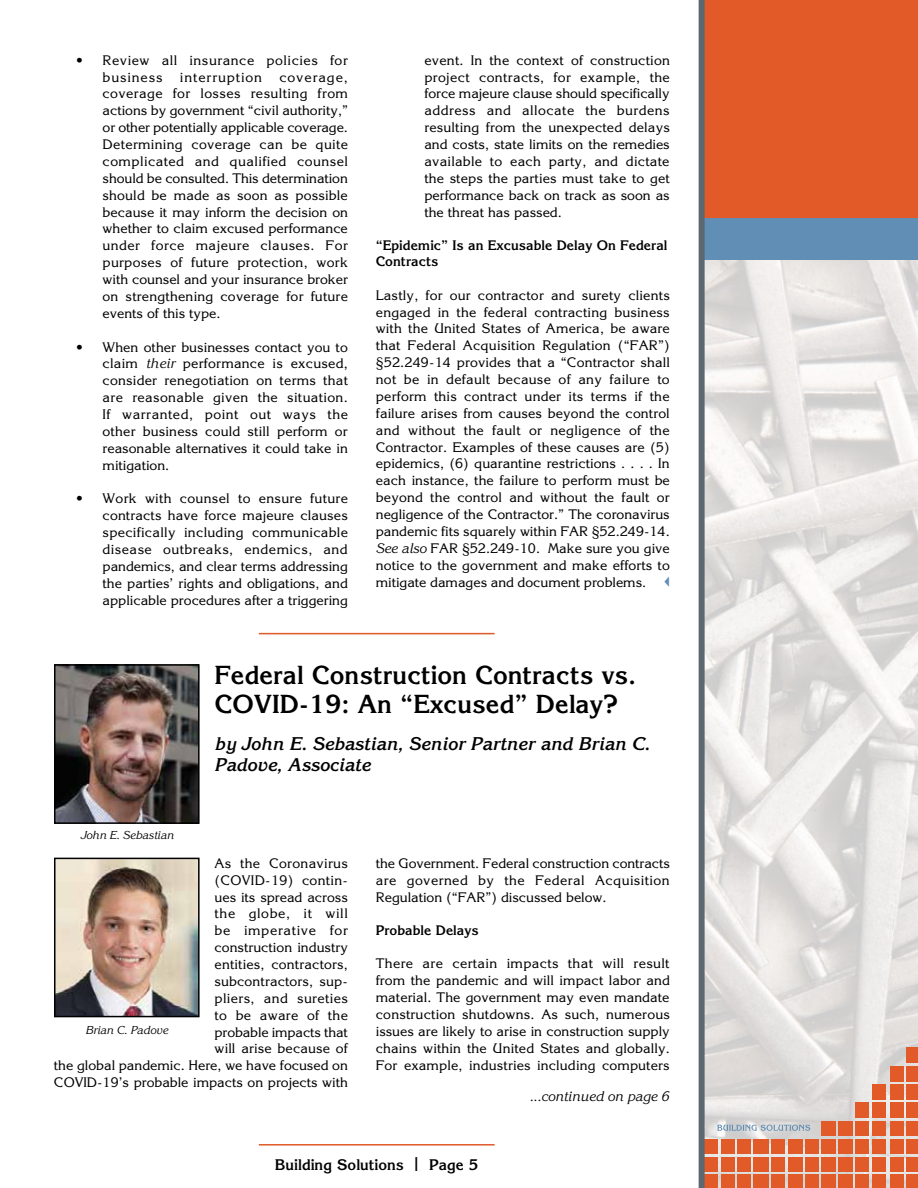
<style>
.page{position:relative;width:918px;height:1188px;background:#fff}
.page>*{position:absolute;margin:0;border:0;box-sizing:border-box;transform-origin:0 0}
.t1{font:700 25.5px/29.2px "Korinna";color:#000}
.t2{font:italic 700 18px/21px "Korinna";color:#000}
.t3{font:700 15px "Korinna";color:#000}
.t4{font:13.5px/16.8px "Korinna";letter-spacing:.005em;color:#000;text-align:justify}
.t5{font:700 13.5px/16.2px "Korinna";color:#000}
.t6{font:13.5px/16.8px "Korinna";letter-spacing:.04em;color:#000}
.t7{font:italic 13.5px "Korinna";color:#000}
.t8{font:13.5px "Korinna";letter-spacing:.065em;color:#000}
.t9{font:italic 11.25px "Korinna";color:#000}
.s1{font-style:italic}
.s2{font-size:19.5px}
</style>
<div class="page">
<img style="left:705px;top:259px;width:213px;height:929px">
<hr style="left:259px;top:1144px;width:236px;height:2px;background:#e05928">
<div style="left:704px;top:0;width:214px;height:220px;background:#e15a28"></div>
<div style="left:703px;top:218px;width:215px;height:41px;background:#618eb5"></div>
<div style="left:907px;top:1047px;width:11px;height:16px;background:#e15a28"></div>
<div style="left:907px;top:1067px;width:11px;height:15px;background:#e15a28"></div>
<div style="left:907px;top:1085px;width:11px;height:15px;background:#e15a28"></div>
<div style="left:907px;top:1103px;width:11px;height:15px;background:#e15a28"></div>
<div style="left:907px;top:1121px;width:11px;height:15px;background:#e15a28"></div>
<div style="left:907px;top:1139px;width:11px;height:15px;background:#e15a28"></div>
<div style="left:907px;top:1157px;width:11px;height:15px;background:#e15a28"></div>
<div style="left:907px;top:1175px;width:11px;height:13px;background:#e15a28"></div>
<div style="left:890px;top:1067px;width:13px;height:15px;background:#e15a28"></div>
<div style="left:890px;top:1085px;width:13px;height:15px;background:#e15a28"></div>
<div style="left:872px;top:1085px;width:14px;height:15px;background:#e15a28"></div>
<div style="left:855px;top:1103px;width:14px;height:15px;background:#e15a28"></div>
<div style="left:872px;top:1103px;width:14px;height:15px;background:#e15a28"></div>
<div style="left:890px;top:1103px;width:13px;height:15px;background:#e15a28"></div>
<div style="left:821px;top:1121px;width:15px;height:15px;background:#e15a28"></div>
<div style="left:838px;top:1121px;width:15px;height:15px;background:#e15a28"></div>
<div style="left:855px;top:1121px;width:14px;height:15px;background:#e15a28"></div>
<div style="left:872px;top:1121px;width:14px;height:15px;background:#e15a28"></div>
<div style="left:890px;top:1121px;width:13px;height:15px;background:#e15a28"></div>
<div style="left:701px;top:1139px;width:16px;height:15px;background:#e15a28"></div>
<div style="left:721px;top:1139px;width:13px;height:15px;background:#e15a28"></div>
<div style="left:737px;top:1139px;width:14px;height:15px;background:#e15a28"></div>
<div style="left:754px;top:1139px;width:15px;height:15px;background:#e15a28"></div>
<div style="left:772px;top:1139px;width:13px;height:15px;background:#e15a28"></div>
<div style="left:788px;top:1139px;width:14px;height:15px;background:#e15a28"></div>
<div style="left:805px;top:1139px;width:14px;height:15px;background:#e15a28"></div>
<div style="left:821px;top:1139px;width:15px;height:15px;background:#e15a28"></div>
<div style="left:838px;top:1139px;width:15px;height:15px;background:#e15a28"></div>
<div style="left:855px;top:1139px;width:14px;height:15px;background:#e15a28"></div>
<div style="left:872px;top:1139px;width:14px;height:15px;background:#e15a28"></div>
<div style="left:890px;top:1139px;width:13px;height:15px;background:#e15a28"></div>
<div style="left:701px;top:1157px;width:16px;height:15px;background:#e15a28"></div>
<div style="left:721px;top:1157px;width:13px;height:15px;background:#e15a28"></div>
<div style="left:737px;top:1157px;width:14px;height:15px;background:#e15a28"></div>
<div style="left:754px;top:1157px;width:15px;height:15px;background:#e15a28"></div>
<div style="left:772px;top:1157px;width:13px;height:15px;background:#e15a28"></div>
<div style="left:788px;top:1157px;width:14px;height:15px;background:#e15a28"></div>
<div style="left:805px;top:1157px;width:14px;height:15px;background:#e15a28"></div>
<div style="left:821px;top:1157px;width:15px;height:15px;background:#e15a28"></div>
<div style="left:838px;top:1157px;width:15px;height:15px;background:#e15a28"></div>
<div style="left:855px;top:1157px;width:14px;height:15px;background:#e15a28"></div>
<div style="left:872px;top:1157px;width:14px;height:15px;background:#e15a28"></div>
<div style="left:890px;top:1157px;width:13px;height:15px;background:#e15a28"></div>
<div style="left:701px;top:1175px;width:16px;height:13px;background:#e15a28"></div>
<div style="left:721px;top:1175px;width:13px;height:13px;background:#e15a28"></div>
<div style="left:737px;top:1175px;width:14px;height:13px;background:#e15a28"></div>
<div style="left:754px;top:1175px;width:15px;height:13px;background:#e15a28"></div>
<div style="left:772px;top:1175px;width:13px;height:13px;background:#e15a28"></div>
<div style="left:788px;top:1175px;width:14px;height:13px;background:#e15a28"></div>
<div style="left:805px;top:1175px;width:14px;height:13px;background:#e15a28"></div>
<div style="left:821px;top:1175px;width:15px;height:13px;background:#e15a28"></div>
<div style="left:838px;top:1175px;width:15px;height:13px;background:#e15a28"></div>
<div style="left:855px;top:1175px;width:14px;height:13px;background:#e15a28"></div>
<div style="left:872px;top:1175px;width:14px;height:13px;background:#e15a28"></div>
<div style="left:890px;top:1175px;width:13px;height:13px;background:#e15a28"></div>
<div style="left:699px;top:0;width:6px;height:1188px;background:#5d6770"></div>
<svg style="left:717px;top:1125px;width:93px;height:6px"></svg>
<hr style="left:259px;top:633px;width:236px;height:1px;background:#e05928">
<img style="left:57px;top:667px;width:140px;height:154px">
<div style="left:54px;top:664px;width:146px;height:160px;border:2px solid #000"></div>
<img style="left:57px;top:861px;width:140px;height:153px">
<div style="left:54px;top:858px;width:146px;height:159px;border:2px solid #000"></div>
<p class="t6" style="left:103px;top:51px;width:247px;text-indent:-27px">• Review all insurance policies for business</p>
<p class="t8" style="left:180px;top:68px;width:84px">interruption</p>
<p class="t4" style="left:103px;top:68px;width:247px;text-indent:177px">coverage, coverage for losses resulting from actions by government “civil authority,” or other potentially applicable coverage.<br>Determining coverage can be quite complicated and qualified counsel should be consulted. This determination should be made as soon as possible because it may inform the decision on whether to claim excused performance under force majeure clauses. For purposes of future protection, work with counsel and your insurance broker on strengthening coverage for future events of this type.</p>
<p class="t4" style="left:103px;top:338px;width:247px;text-indent:-27px">• When other businesses contact you to claim <span class="s1">their</span> performance is excused, consider renegotiation on terms that are reasonable given the situation.<br>If warranted, point out ways the other business could still perform or reasonable alternatives it could take in mitigation.</p>
<p class="t4" style="left:103px;top:490px;width:247px;text-indent:-27px">• Work with counsel to ensure future contracts have force majeure clauses specifically including communicable disease outbreaks, endemics, and pandemics, and clear terms addressing the parties’ rights and obligations, and applicable procedures after a triggering</p>
<p class="t4" style="left:424px;top:51px;width:247px">event. In the context of construction project contracts, for example, the force majeure clause should specifically address and allocate the burdens resulting from the unexpected delays and costs, state limits on the remedies available to each party, and dictate the steps the parties must take to get performance back on track as soon as the threat has passed.</p>
<p class="t5" style="left:376px;top:237px;width:293px">“Epidemic” Is an Excusable Delay On Federal<br>Contracts</p>
<p class="t4" style="left:376px;top:286px;width:296px">Lastly, for our contractor and surety clients engaged in the federal contracting business with the United States of America, be aware that Federal Acquisition Regulation (“FAR”) §52.249-14 provides that a “Contractor shall not be in default because of any failure to perform this contract under its terms if the failure arises from causes beyond the control and without the fault or negligence of the Contractor. Examples of these causes are (5) epidemics, (6) quarantine restrictions . . . . In each instance, the failure to perform must be beyond the control and without the fault or negligence of the Contractor.” The coronavirus pandemic fits squarely within FAR §52.249-14.<br><span class="s1">See also</span> FAR §52.249-10. Make sure you give notice to the government and make efforts to mitigate damages and document problems.</p>
<p class="t9" style="left:80px;top:829px;width:95px">John E. Sebastian</p>
<h1 class="t1" style="left:215px;top:660px;width:423px">Federal Construction Contracts vs.<br>COVID-19: An “Excused” Delay?</h1>
<h2 class="t2" style="left:215px;top:734px;width:437px">by John E. Sebastian, Senior Partner and Brian C.<br>Padove, Associate</h2>
<p class="t4" style="left:54px;top:854px;width:296px;text-align:right">As the Coronavirus<br>(COVID-19) contin-<br>ues its spread across<br>the globe, it will<br>be imperative for<br>construction industry<br>entities, contractors,<br>subcontractors, sup-<br>pliers, and sureties<br>to be aware of the<br>probable impacts that<br>will arise because of<br>the global pandemic. Here, we have focused on<br>COVID-19’s probable impacts on projects with</p>
<p class="t4" style="left:376px;top:854px;width:296px">the Government. Federal construction contracts are governed by the Federal Acquisition Regulation (“FAR”) discussed below.</p>
<p class="t5" style="left:376px;top:922px;width:104px">Probable Delays</p>
<p class="t4" style="left:376px;top:955px;width:296px">There are certain impacts that will result from the pandemic and will impact labor and material. The government may even mandate construction shutdowns. As such, numerous issues are likely to arise in construction supply chains within the United States and globally.<br>For example, industries including computers</p>
<p class="t9" style="left:85px;top:1023px;width:84px">Brian C. Padove</p>
<p class="t7" style="left:530px;top:1089px;width:140px">...continued on page 6</p>
<p class="t3" style="left:275px;top:1155px;width:205px">Building Solutions <span class="s2">|</span> Page 5</p>
</div>
